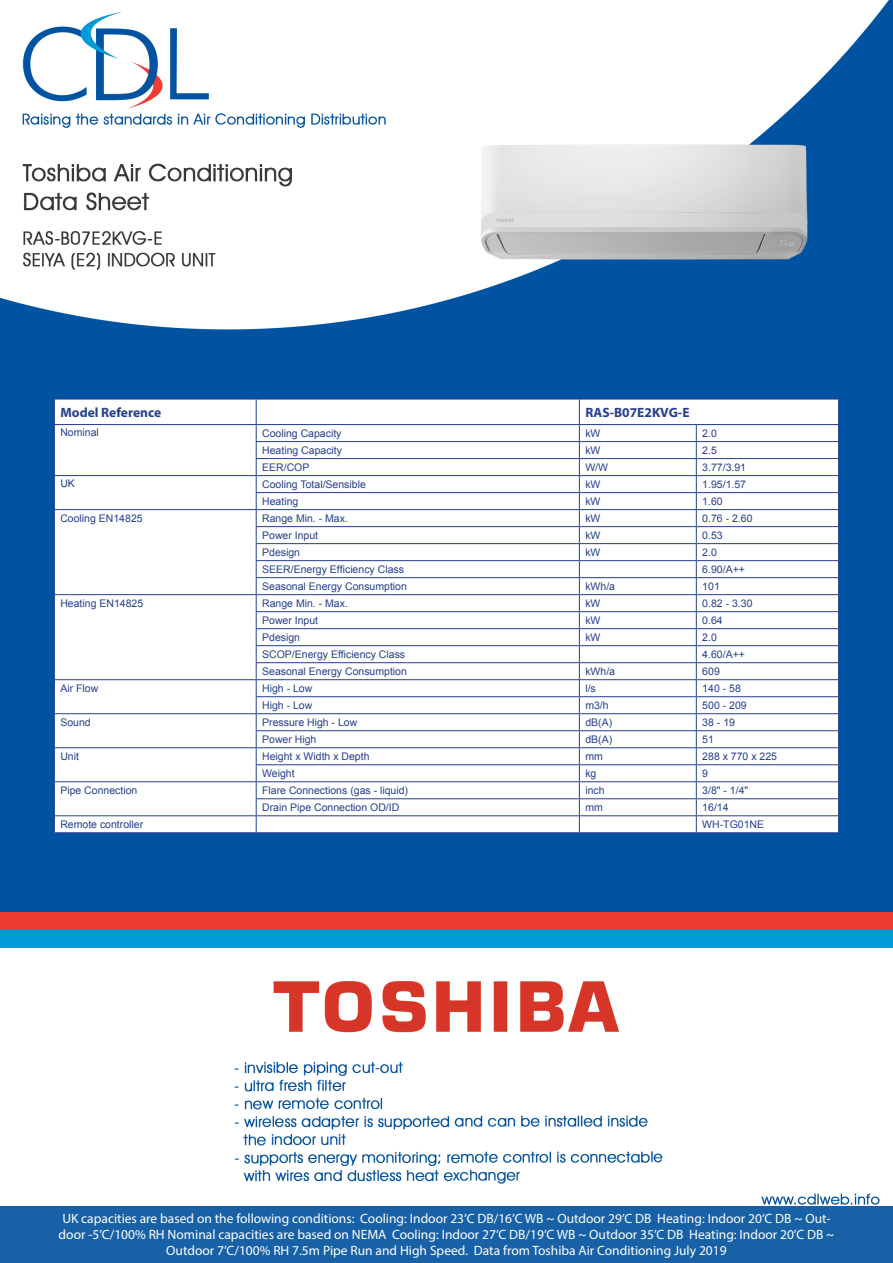
<style>
.page{position:relative;width:893px;height:1263px;background:#fff}
.page>*{position:absolute;margin:0;border:0;box-sizing:border-box;transform-origin:0 0}
.t1{font:13.5px/16.2px "Myriad Pro";color:#fff;text-align:center}
.t2{font:700 13.5px "Myriad Pro";color:#253f8e}
.t3{font:10.5px "Arial";color:#253f8e}
</style>
<div class="page">
<img style="left:0;top:0;width:893px;height:1205px">
<svg style="left:54px;top:399px;width:785px;height:433px"></svg>
<hr style="left:54px;top:832px;width:202px;height:1px;background:#253f8e">
<hr style="left:256px;top:832px;width:323px;height:1px;background:#253f8e">
<hr style="left:579px;top:832px;width:117px;height:1px;background:#253f8e">
<hr style="left:696px;top:832px;width:143px;height:1px;background:#253f8e">
<div style="left:0;top:1206px;width:893px;height:57px;background:#1861a6"></div>
<p class="t2" style="left:60px;top:403px;width:102px">Model Reference</p>
<p class="t2" style="left:585px;top:403px;width:106px">RAS-B07E2KVG-E</p>
<p class="t3" style="left:60px;top:426px;width:40px">Nominal</p>
<p class="t3" style="left:262px;top:426px;width:81px">Cooling Capacity</p>
<p class="t3" style="left:585px;top:426px;width:17px">kW</p>
<p class="t3" style="left:702px;top:426px;width:16px">2.0</p>
<p class="t3" style="left:262px;top:443px;width:81px">Heating Capacity</p>
<p class="t3" style="left:585px;top:443px;width:17px">kW</p>
<p class="t3" style="left:702px;top:443px;width:16px">2.5</p>
<p class="t3" style="left:262px;top:460px;width:49px">EER/COP</p>
<p class="t3" style="left:585px;top:460px;width:24px">W/W</p>
<p class="t3" style="left:702px;top:460px;width:45px">3.77/3.91</p>
<p class="t3" style="left:60px;top:477px;width:16px">UK</p>
<p class="t3" style="left:262px;top:477px;width:105px">Cooling Total/Sensible</p>
<p class="t3" style="left:585px;top:477px;width:17px">kW</p>
<p class="t3" style="left:702px;top:477px;width:45px">1.95/1.57</p>
<p class="t3" style="left:262px;top:494px;width:38px">Heating</p>
<p class="t3" style="left:585px;top:494px;width:17px">kW</p>
<p class="t3" style="left:702px;top:494px;width:22px">1.60</p>
<p class="t3" style="left:60px;top:511px;width:84px">Cooling EN14825</p>
<p class="t3" style="left:262px;top:511px;width:87px">Range Min. - Max.</p>
<p class="t3" style="left:585px;top:511px;width:17px">kW</p>
<p class="t3" style="left:702px;top:511px;width:52px">0.76 - 2.60</p>
<p class="t3" style="left:262px;top:528px;width:58px">Power Input</p>
<p class="t3" style="left:585px;top:528px;width:17px">kW</p>
<p class="t3" style="left:702px;top:528px;width:22px">0.53</p>
<p class="t3" style="left:262px;top:545px;width:39px">Pdesign</p>
<p class="t3" style="left:585px;top:545px;width:17px">kW</p>
<p class="t3" style="left:702px;top:545px;width:16px">2.0</p>
<p class="t3" style="left:262px;top:562px;width:143px">SEER/Energy Efficiency Class</p>
<p class="t3" style="left:702px;top:562px;width:44px">6.90/A++</p>
<p class="t3" style="left:262px;top:579px;width:146px">Seasonal Energy Consumption</p>
<p class="t3" style="left:585px;top:579px;width:31px">kWh/a</p>
<p class="t3" style="left:702px;top:579px;width:19px">101</p>
<p class="t3" style="left:60px;top:596px;width:84px">Heating EN14825</p>
<p class="t3" style="left:262px;top:596px;width:87px">Range Min. - Max.</p>
<p class="t3" style="left:585px;top:596px;width:17px">kW</p>
<p class="t3" style="left:702px;top:596px;width:52px">0.82 - 3.30</p>
<p class="t3" style="left:262px;top:613px;width:58px">Power Input</p>
<p class="t3" style="left:585px;top:613px;width:17px">kW</p>
<p class="t3" style="left:702px;top:613px;width:22px">0.64</p>
<p class="t3" style="left:262px;top:630px;width:39px">Pdesign</p>
<p class="t3" style="left:585px;top:630px;width:17px">kW</p>
<p class="t3" style="left:702px;top:630px;width:16px">2.0</p>
<p class="t3" style="left:262px;top:647px;width:144px">SCOP/Energy Efficiency Class</p>
<p class="t3" style="left:702px;top:647px;width:44px">4.60/A++</p>
<p class="t3" style="left:262px;top:664px;width:146px">Seasonal Energy Consumption</p>
<p class="t3" style="left:585px;top:664px;width:31px">kWh/a</p>
<p class="t3" style="left:702px;top:664px;width:19px">609</p>
<p class="t3" style="left:60px;top:681px;width:39px">Air Flow</p>
<p class="t3" style="left:262px;top:681px;width:52px">High - Low</p>
<p class="t3" style="left:585px;top:681px;width:12px">l/s</p>
<p class="t3" style="left:702px;top:681px;width:40px">140 - 58</p>
<p class="t3" style="left:262px;top:698px;width:52px">High - Low</p>
<p class="t3" style="left:585px;top:698px;width:25px">m3/h</p>
<p class="t3" style="left:702px;top:698px;width:46px">500 - 209</p>
<p class="t3" style="left:60px;top:715px;width:32px">Sound</p>
<p class="t3" style="left:262px;top:715px;width:97px">Pressure High - Low</p>
<p class="t3" style="left:585px;top:715px;width:28px">dB(A)</p>
<p class="t3" style="left:702px;top:715px;width:34px">38 - 19</p>
<p class="t3" style="left:262px;top:732px;width:56px">Power High</p>
<p class="t3" style="left:585px;top:732px;width:28px">dB(A)</p>
<p class="t3" style="left:702px;top:732px;width:13px">51</p>
<p class="t3" style="left:60px;top:749px;width:20px">Unit</p>
<p class="t3" style="left:262px;top:749px;width:109px">Height x Width x Depth</p>
<p class="t3" style="left:585px;top:749px;width:19px">mm</p>
<p class="t3" style="left:702px;top:749px;width:76px">288 x 770 x 225</p>
<p class="t3" style="left:262px;top:766px;width:34px">Weight</p>
<p class="t3" style="left:585px;top:766px;width:13px">kg</p>
<p class="t3" style="left:702px;top:766px;width:7px">9</p>
<p class="t3" style="left:60px;top:783px;width:79px">Pipe Connection</p>
<p class="t3" style="left:262px;top:783px;width:147px">Flare Connections (gas - liquid)</p>
<p class="t3" style="left:585px;top:783px;width:21px">inch</p>
<p class="t3" style="left:702px;top:783px;width:47px">3/8" - 1/4"</p>
<p class="t3" style="left:262px;top:800px;width:139px">Drain Pipe Connection OD/ID</p>
<p class="t3" style="left:585px;top:800px;width:19px">mm</p>
<p class="t3" style="left:702px;top:800px;width:28px">16/14</p>
<p class="t3" style="left:60px;top:817px;width:84px">Remote controller</p>
<p class="t3" style="left:702px;top:818px;width:63px">WH-TG01NE</p>
<p class="t1" style="left:59px;top:1210px;width:777px">UK capacities are based on the following conditions: Cooling: Indoor 23’C DB/16’C WB ~ Outdoor 29’C DB Heating: Indoor 20’C DB ~ Out&shy;door -5’C/100% RH Nominal capacities are based on NEMA Cooling: Indoor 27’C DB/19’C WB ~ Outdoor 35’C DB Heating: Indoor 20’C DB ~<br>Outdoor 7’C/100% RH 7.5m Pipe Run and High Speed. Data from Toshiba Air Conditioning July 2019</p>
</div>
